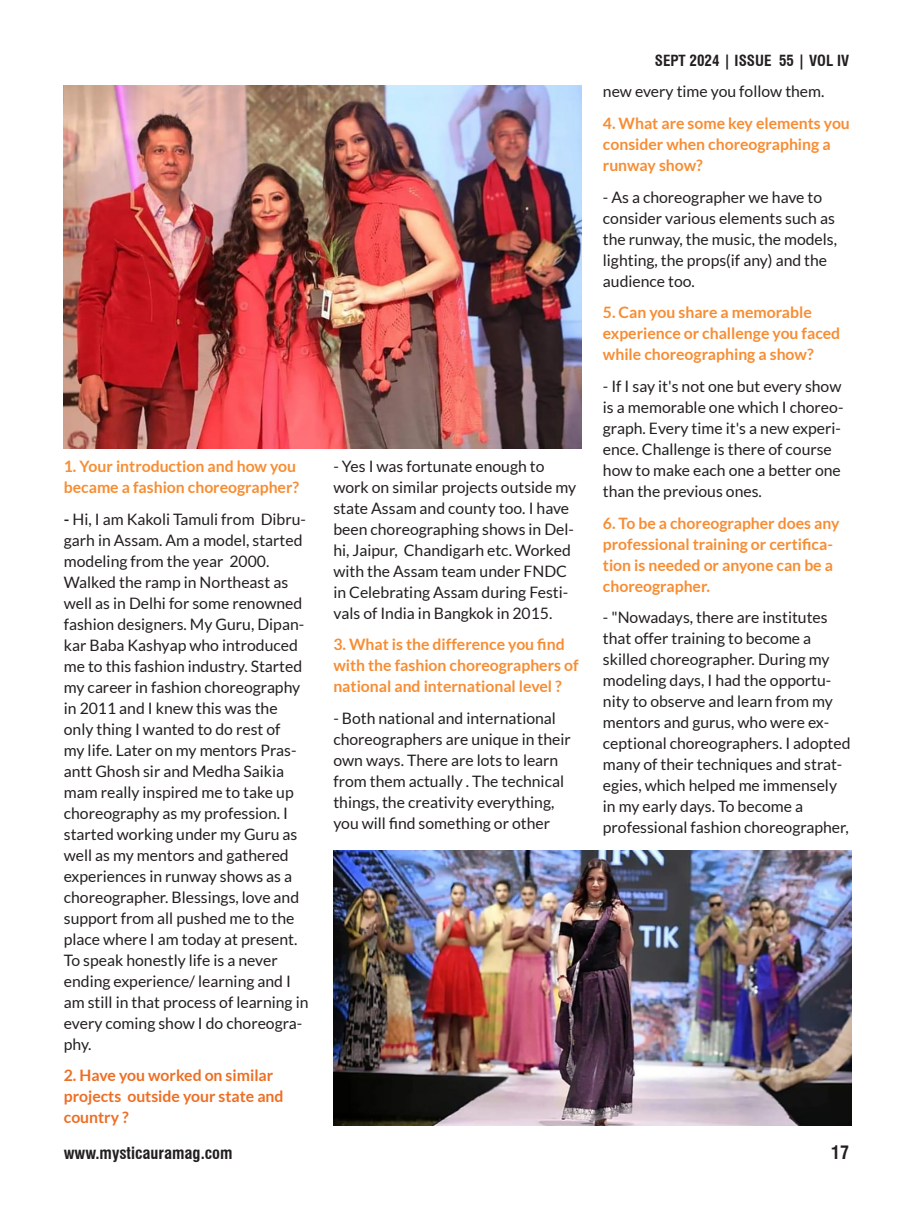
<style>
.page{position:relative;width:915px;height:1212px;background:#fff}
.page>*{position:absolute;margin:0;border:0;box-sizing:border-box;transform-origin:0 0}
.t1{font:700 condensed 18px "Swiss 721 BT";color:#231f20}
.t2{font:700 condensed 16.5px "Swiss 721 BT";color:#231f20}
.t3{font:15.75px/21px "Lato";color:#231f20}
.t4{font:700 15.75px/21px "Lato";color:#f78d33}
.t5{font:700 15.75px/21px "Lato";color:#ed6e23}
.t6{font:700 condensed 15px "Swiss 721 BT";color:#231f20}
.s1{font-weight:700}
</style>
<div class="page">
<img style="left:64px;top:85px;width:517px;height:364px">
<img style="left:333px;top:850px;width:517px;height:275px">
<p class="t4" style="left:64px;top:455px;width:237px">1. Your introduction and how you became a fashion choreographer?</p>
<p class="t3" style="left:64px;top:508px;width:246px"><span class="s1">-</span> Hi, I am Kakoli Tamuli from Dibru&shy;garh in Assam. Am a model, started modeling from the year 2000.<br>Walked the ramp in Northeast as well as in Delhi for some renowned fashion designers. My Guru, Dipan&shy;kar Baba Kashyap who introduced me to this fashion industry. Started my career in fashion choreography in 2011 and I knew this was the only thing I wanted to do rest of<br>my life. Later on my mentors Pras&shy;antt Ghosh sir and Medha Saikia mam really inspired me to take up choreography as my profession. I started working under my Guru as well as my mentors and gathered experiences in runway shows as a choreographer. Blessings, love and support from all pushed me to the place where I am today at present.<br>To speak honestly life is a never ending experience/ learning and I am still in that process of learning in every coming show I do choreogra&shy;phy.</p>
<p class="t5" style="left:64px;top:1065px;width:221px">2. Have you worked on similar projects outside your state and country ?</p>
<p class="t3" style="left:333px;top:455px;width:244px">- Yes I was fortunate enough to work on similar projects outside my state Assam and county too. I have been choreographing shows in Del&shy;hi, Jaipur, Chandigarh etc. Worked with the Assam team under FNDC in Celebrating Assam during Festi&shy;vals of India in Bangkok in 2015.</p>
<p class="t4" style="left:333px;top:634px;width:246px">3. What is the difference you find with the fashion choreographers of national and international level ?</p>
<p class="t3" style="left:333px;top:708px;width:239px">- Both national and international choreographers are unique in their own ways. There are lots to learn from them actually . The technical things, the creativity everything, you will find something or other</p>
<p class="t6" style="left:654px;top:51px;width:196px">Sept 2024 | Issue 55 | Vol IV</p>
<p class="t3" style="left:602px;top:81px;width:223px">new every time you follow them.</p>
<p class="t4" style="left:602px;top:113px;width:248px">4. What are some key elements you consider when choreographing a runway show?</p>
<p class="t3" style="left:602px;top:186px;width:235px">- As a choreographer we have to consider various elements such as the runway, the music, the models, lighting, the props(if any) and the audience too.</p>
<p class="t4" style="left:602px;top:302px;width:239px">5. Can you share a memorable experience or challenge you faced while choreographing a show?</p>
<p class="t3" style="left:602px;top:376px;width:242px">- If I say it's not one but every show is a memorable one which I choreo&shy;graph. Every time it's a new experi&shy;ence. Challenge is there of course how to make each one a better one than the previous ones.</p>
<p class="t4" style="left:602px;top:512px;width:238px">6. To be a choreographer does any professional training or certifica&shy;tion is needed or anyone can be a choreographer.</p>
<p class="t3" style="left:602px;top:607px;width:249px">- "Nowadays, there are institutes that offer training to become a skilled choreographer. During my modeling days, I had the opportu&shy;nity to observe and learn from my mentors and gurus, who were ex&shy;ceptional choreographers. I adopted many of their techniques and strat&shy;egies, which helped me immensely in my early days. To become a professional fashion choreographer,</p>
<p class="t2" style="left:64px;top:1143px;width:170px">www.mysticauramag.com</p>
<p class="t1" style="left:830px;top:1141px;width:19px">17</p>
</div>
